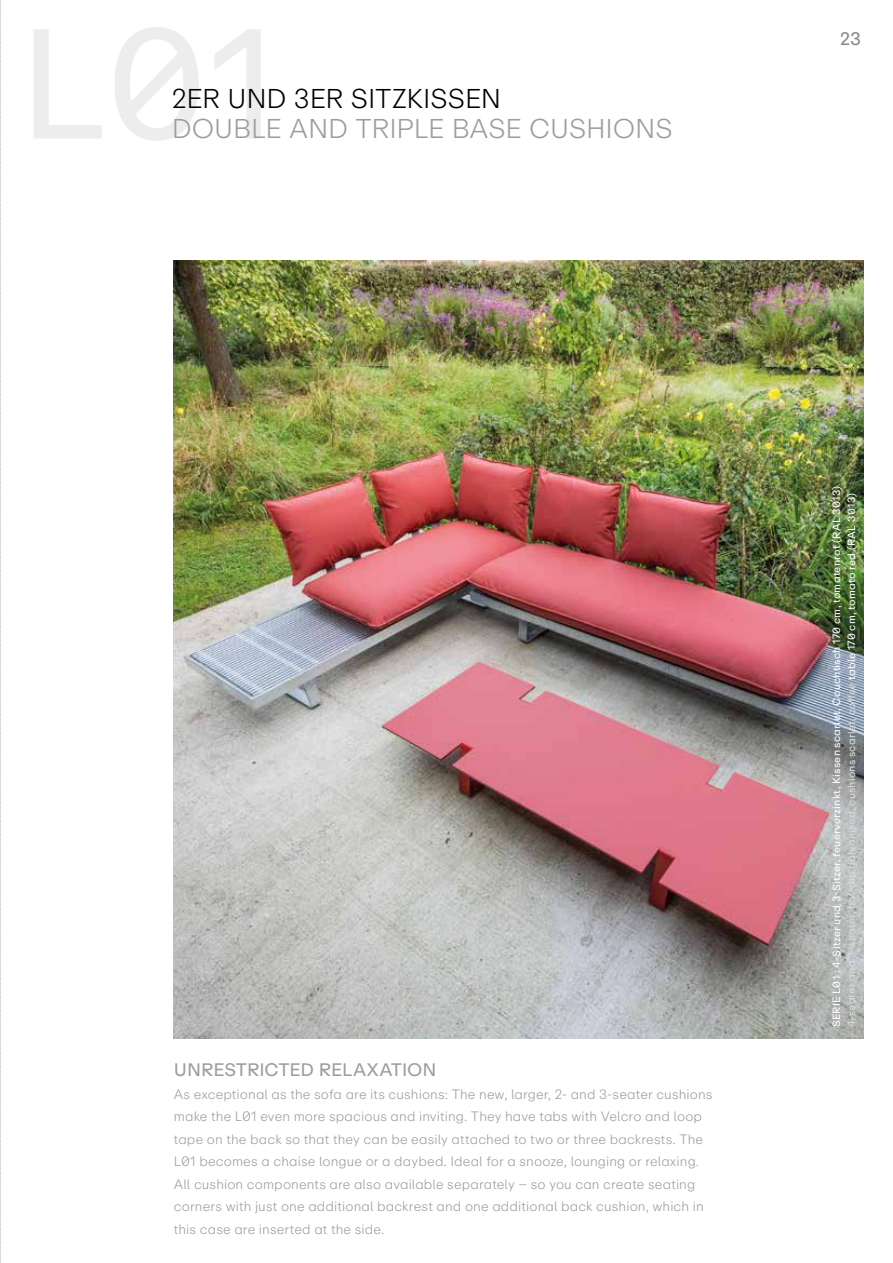
<style>
.page{position:relative;width:893px;height:1263px;background:#fff}
.page>*{position:absolute;margin:0;border:0;box-sizing:border-box;transform-origin:0 0}
.t1{font:300 27px "ABC Repro Unlicensed Trial";letter-spacing:-.005em;color:#9d9d9c}
.t2{font:300 27px "ABC Repro Unlicensed Trial";letter-spacing:-.005em;color:#000}
.t3{font:18px "ABC Repro";letter-spacing:-.005em;color:#9d9d9c}
.t4{font:18px "ABC Repro";color:#878787}
.t5{font:300 13.5px/22.5px "ABC Repro Unlicensed Trial";letter-spacing:.01em;color:#9d9d9c}
.t6{font:10.5px/15px "ABC Repro";letter-spacing:.02em;color:#fff}
.s1{color:#dadada}
</style>
<div class="page">
<svg style="left:34px;top:27px;width:227px;height:114px"></svg>
<svg style="left:0;top:0;width:1px;height:1263px"></svg>
<img style="left:174px;top:261px;width:690px;height:777px">
<h1 class="t2" style="left:172px;top:83px;width:331px">2ER UND 3ER SITZKISSEN</h1>
<h1 class="t1" style="left:172px;top:113px;width:503px">DOUBLE AND TRIPLE BASE CUSHIONS</h1>
<h2 class="t4" style="left:840px;top:27px;width:23px">23</h2>
<h2 class="t3" style="left:174px;top:1058px;width:264px">UNRESTRICTED RELAXATION</h2>
<p class="t5" style="left:174px;top:1083px;width:540px">As exceptional as the sofa are its cushions: The new, larger, 2- and 3-seater cushions make the L01 even more spacious and inviting. They have tabs with Velcro and loop tape on the back so that they can be easily attached to two or three backrests. The L01 becomes a chaise longue or a daybed. Ideal for a snooze, lounging or relaxing.<br>All cushion components are also available separately – so you can create seating corners with just one additional backrest and one additional back cushion, which in this case are inserted at the side.</p>
<p class="t6" style="left:829px;top:1027px;width:543px;rotate:-90deg">SERIE L01 : 4-Sitzer und 3-Sitzer, feuerverzinkt, Kissen scarlet, Couchtisch 170 cm, tomatenrot (RAL 3013)<br><span class="s1">4-seater and 3-seater, hot-dip galvanised, cushions scarlet, coffee</span> table 170 cm, tomato red (RAL 3013)</p>
</div>
